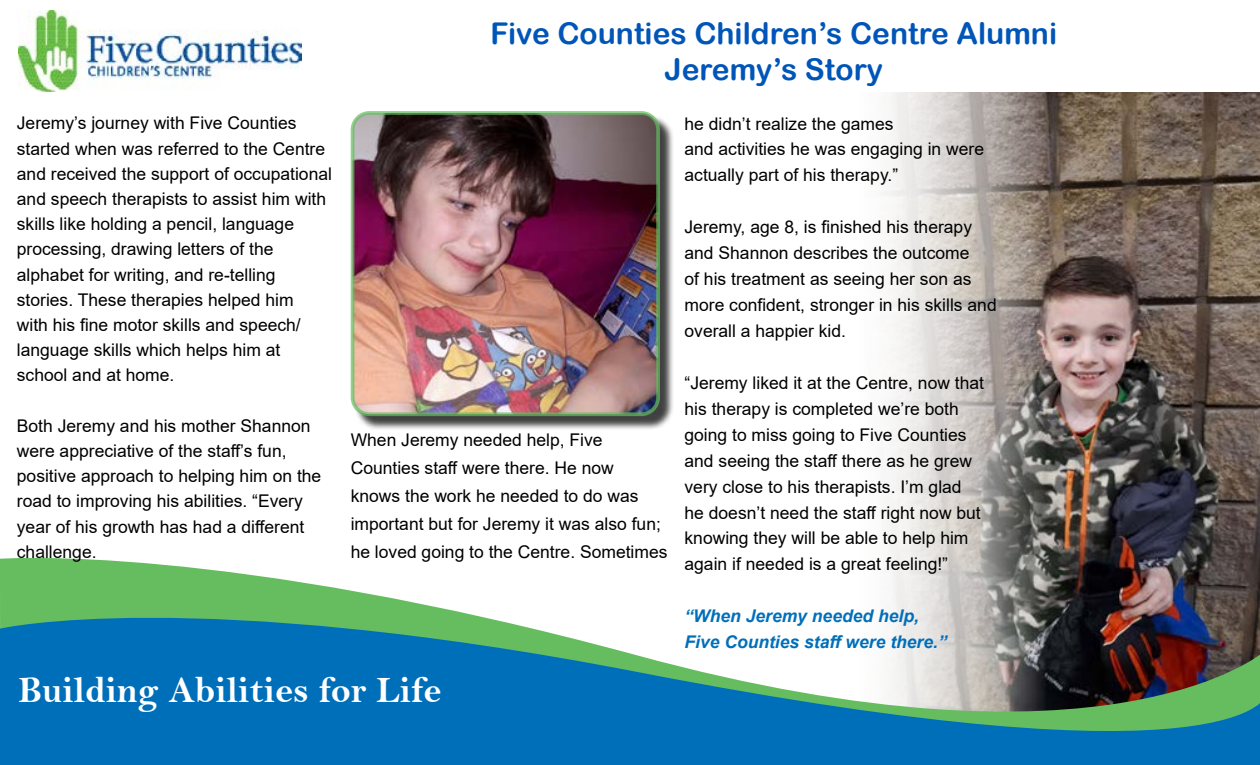
<style>
.page{position:relative;width:1260px;height:765px;background:#fff}
.page>*{position:absolute;margin:0;border:0;box-sizing:border-box;transform-origin:0 0}
.t1{font:37.5px "Bell MT Bold";color:#fff}
.t2{font:30px/36px "Arial Rounded MT Bold";color:#0055b8;text-align:center}
.t3{font:17.5px/25.2px "Arial";color:#000}
.t4{font:italic 700 17.5px/25.9px "Arial";color:#006fba}
</style>
<div class="page">
<img style="left:885px;top:93px;width:375px;height:449px">
<div style="left:354px;top:114px;width:320px;height:317px;background:#000;opacity:.75"></div>
<img style="left:354px;top:114px;width:304px;height:300px">
<div style="left:351px;top:111px;width:309px;height:305px;border:4px solid #65bd60;border-radius:17px"></div>
<svg style="left:0;top:542px;width:1260px;height:33px"></svg>
<svg style="left:0;top:575px;width:1260px;height:190px;fill:#056fba"></svg>
<img style="left:19px;top:11px;width:282px;height:80px">
<p class="t3" style="left:17px;top:111px;width:317px">Jeremy’s journey with Five Counties started when was referred to the Centre and received the support of occupational and speech therapists to assist him with skills like holding a pencil, language processing, drawing letters of the alphabet for writing, and re-telling stories. These therapies helped him<br>with his fine motor skills and speech/ language skills which helps him at school and at home.</p>
<p class="t3" style="left:17px;top:413px;width:306px">Both Jeremy and his mother Shannon were appreciative of the staff’s fun, positive approach to helping him on the road to improving his abilities. “Every year of his growth has had a different challenge.</p>
<h2 class="t2" style="left:490px;top:15px;width:568px">Five Counties Children’s Centre Alumni<br>Jeremy’s Story</h2>
<p class="t3" style="left:351px;top:426px;width:318px;line-height:28px">When Jeremy needed help, Five Counties staff were there. He now knows the work he needed to do was important but for Jeremy it was also fun; he loved going to the Centre. Sometimes</p>
<p class="t3" style="left:685px;top:110px;width:301px;line-height:25.9px">he didn’t realize the games<br>and activities he was engaging in were actually part of his therapy.”</p>
<p class="t3" style="left:685px;top:214px;width:314px;line-height:25.9px">Jeremy, age 8, is finished his therapy and Shannon describes the outcome<br>of his treatment as seeing her son as more confident, stronger in his skills and overall a happier kid.</p>
<p class="t3" style="left:685px;top:370px;width:301px;line-height:25.9px">“Jeremy liked it at the Centre, now that his therapy is completed we’re both going to miss going to Five Counties and seeing the staff there as he grew very close to his therapists. I’m glad he doesn’t need the staff right now but knowing they will be able to help him again if needed is a great feeling!”</p>
<p class="t4" style="left:685px;top:604px;width:264px">“When Jeremy needed help,<br>Five Counties staff were there.”</p>
<h1 class="t1" style="left:18px;top:667px;width:425px">Building Abilities for Life</h1>
</div>
